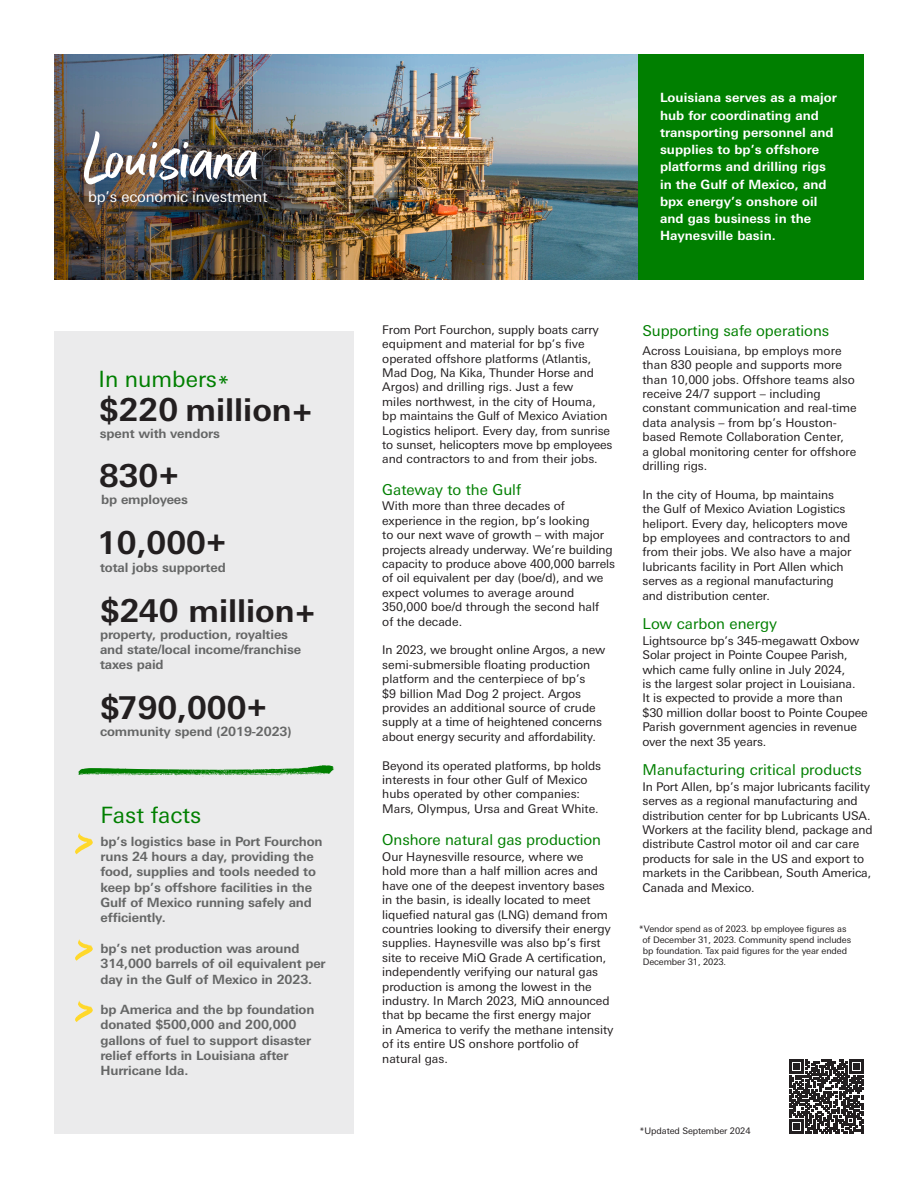
<style>
.page{position:relative;width:918px;height:1188px;background:#fff}
.page>*{position:absolute;margin:0;border:0;box-sizing:border-box;transform-origin:0 0}
.t1{font:79.5px "Better Timesforbp";color:#fff}
.t2{font:700 31.5px "Univers Next Pro";color:#231f20}
.t3{font:22.5px "Univers Next Pro";color:#007f00}
.t4{font:15px "Univers Next Pro";letter-spacing:-.005em;color:#007f00}
.t5{font:14.85px "Univers Next Pro";letter-spacing:-.01em;color:#fff}
.t6{font:700 12.75px/15.3px "Univers Next Pro";letter-spacing:-.01em;color:#656666}
.t7{font:700 12.75px/17.2px "Univers Next Pro";letter-spacing:.005em;color:#fff}
.t8{font:12px/14.4px "Univers Next Pro";letter-spacing:-.005em;color:#231f20}
.t9{font:9px/10.8px "Univers Next Pro";letter-spacing:-.01em;color:#231f20}
</style>
<div class="page">
<img style="left:419px;top:54px;width:219px;height:225px">
<img style="left:54px;top:54px;width:365px;height:225px">
<div style="left:638px;top:54px;width:226px;height:225px;background:#007f00"></div>
<div style="left:54px;top:332px;width:299px;height:802px;background:#ebebec"></div>
<svg style="left:78px;top:765px;width:256px;height:11px"></svg>
<svg style="left:75px;top:833px;width:18px;height:21px"></svg>
<svg style="left:75px;top:939px;width:18px;height:22px"></svg>
<div style="left:72px;top:120px;width:207px;height:95px;background:#253f8e;opacity:.4"></div>
<svg style="left:75px;top:1001px;width:18px;height:21px"></svg>
<svg style="left:789px;top:1059px;width:75px;height:75px"></svg>
<p class="t1" style="left:83px;top:114px;width:180px">Louisiana</p>
<p class="t5" style="left:88px;top:188px;width:181px">bp’s economic investment</p>
<p class="t3" style="left:99px;top:366px;width:133px">In numbers*</p>
<p class="t2" style="left:99px;top:391px;width:215px">$220 million+</p>
<p class="t6" style="left:100px;top:425px;width:122px">spent with vendors</p>
<p class="t2" style="left:99px;top:457px;width:82px">830+</p>
<p class="t6" style="left:101px;top:492px;width:88px">bp employees</p>
<p class="t2" style="left:97px;top:524px;width:131px">10,000+</p>
<p class="t6" style="left:100px;top:559px;width:127px">total jobs supported</p>
<p class="t2" style="left:100px;top:591px;width:217px">$240 million+</p>
<p class="t6" style="left:100px;top:627px;width:190px">property, production, royalties</p>
<p class="t6" style="left:100px;top:642px;width:203px">and state/local income/franchise taxes paid</p>
<p class="t2" style="left:100px;top:689px;width:169px">$790,000+</p>
<p class="t6" style="left:100px;top:724px;width:193px">community spend (2019-2023)</p>
<p class="t3" style="left:100px;top:802px;width:102px">Fast facts</p>
<p class="t6" style="left:100px;top:834px;width:224px">bp’s logistics base in Port Fourchon runs 24 hours a day, providing the food, supplies and tools needed to keep bp’s offshore facilities in the<br>Gulf of Mexico running safely and efficiently.</p>
<p class="t6" style="left:100px;top:941px;width:227px">bp’s net production was around<br>314,000 barrels of oil equivalent per day in the Gulf of Mexico in 2023.</p>
<p class="t6" style="left:100px;top:1002px;width:216px">bp America and the bp foundation donated $500,000 and 200,000 gallons of fuel to support disaster relief efforts in Louisiana after<br>Hurricane Ida.</p>
<p class="t7" style="left:660px;top:89px;width:179px">Louisiana serves as a major hub for coordinating and transporting personnel and supplies to bp’s offshore platforms and drilling rigs in the Gulf of Mexico, and bpx energy’s onshore oil and gas business in the<br>Haynesville basin.</p>
<p class="t8" style="left:382px;top:322px;width:232px">From Port Fourchon, supply boats carry equipment and material for bp’s five operated offshore platforms (Atlantis, Mad Dog, Na Kika, Thunder Horse and Argos) and drilling rigs. Just a few<br>miles northwest, in the city of Houma, bp maintains the Gulf of Mexico Aviation Logistics heliport. Every day, from sunrise to sunset, helicopters move bp employees and contractors to and from their jobs.</p>
<p class="t4" style="left:643px;top:322px;width:188px">Supporting safe operations</p>
<p class="t8" style="left:643px;top:343px;width:216px">Across Louisiana, bp employs more than 830 people and supports more than 10,000 jobs. Offshore teams also receive 24/7 support – including constant communication and real-time data analysis – from bp’s Houston&shy;based Remote Collaboration Center,<br>a global monitoring center for offshore drilling rigs.</p>
<p class="t8" style="left:643px;top:487px;width:210px">In the city of Houma, bp maintains the Gulf of Mexico Aviation Logistics heliport. Every day, helicopters move bp employees and contractors to and from their jobs. We also have a major lubricants facility in Port Allen which serves as a regional manufacturing and distribution center.</p>
<p class="t4" style="left:643px;top:615px;width:136px">Low carbon energy</p>
<p class="t8" style="left:643px;top:633px;width:227px">Lightsource bp’s 345-megawatt Oxbow Solar project in Pointe Coupee Parish, which came fully online in July 2024,<br>is the largest solar project in Louisiana.<br>It is expected to provide a more than<br>$30 million dollar boost to Pointe Coupee Parish government agencies in revenue over the next 35 years.</p>
<p class="t4" style="left:643px;top:761px;width:221px">Manufacturing critical products</p>
<p class="t8" style="left:643px;top:779px;width:232px">In Port Allen, bp’s major lubricants facility serves as a regional manufacturing and distribution center for bp Lubricants USA.<br>Workers at the facility blend, package and distribute Castrol motor oil and car care products for sale in the US and export to markets in the Caribbean, South America, Canada and Mexico.</p>
<p class="t4" style="left:382px;top:481px;width:140px">Gateway to the Gulf</p>
<p class="t8" style="left:382px;top:499px;width:234px">With more than three decades of experience in the region, bp’s looking<br>to our next wave of growth – with major projects already underway. We’re building capacity to produce above 400,000 barrels of oil equivalent per day (boe/d), and we expect volumes to average around 350,000 boe/d through the second half<br>of the decade.</p>
<p class="t8" style="left:382px;top:643px;width:225px">In 2023, we brought online Argos, a new semi-submersible floating production platform and the centerpiece of bp’s<br>$9 billion Mad Dog 2 project. Argos provides an additional source of crude supply at a time of heightened concerns about energy security and affordability.</p>
<p class="t8" style="left:382px;top:758px;width:220px">Beyond its operated platforms, bp holds interests in four other Gulf of Mexico hubs operated by other companies:<br>Mars, Olympus, Ursa and Great White.</p>
<p class="t4" style="left:382px;top:831px;width:220px">Onshore natural gas production</p>
<p class="t8" style="left:382px;top:850px;width:233px">Our Haynesville resource, where we<br>hold more than a half million acres and have one of the deepest inventory bases in the basin, is ideally located to meet liquefied natural gas (LNG) demand from countries looking to diversify their energy supplies. Haynesville was also bp’s first site to receive MiQ Grade A certification, independently verifying our natural gas production is among the lowest in the industry. In March 2023, MiQ announced that bp became the first energy major<br>in America to verify the methane intensity of its entire US onshore portfolio of natural gas.</p>
<p class="t9" style="left:642px;top:924px;width:210px;text-indent:-4px">*Vendor spend as of 2023. bp employee figures as of December 31, 2023. Community spend includes bp foundation. Tax paid figures for the year ended December 31, 2023.</p>
<p class="t9" style="left:640px;top:1125px;width:113px">*Updated September 2024</p>
</div>
